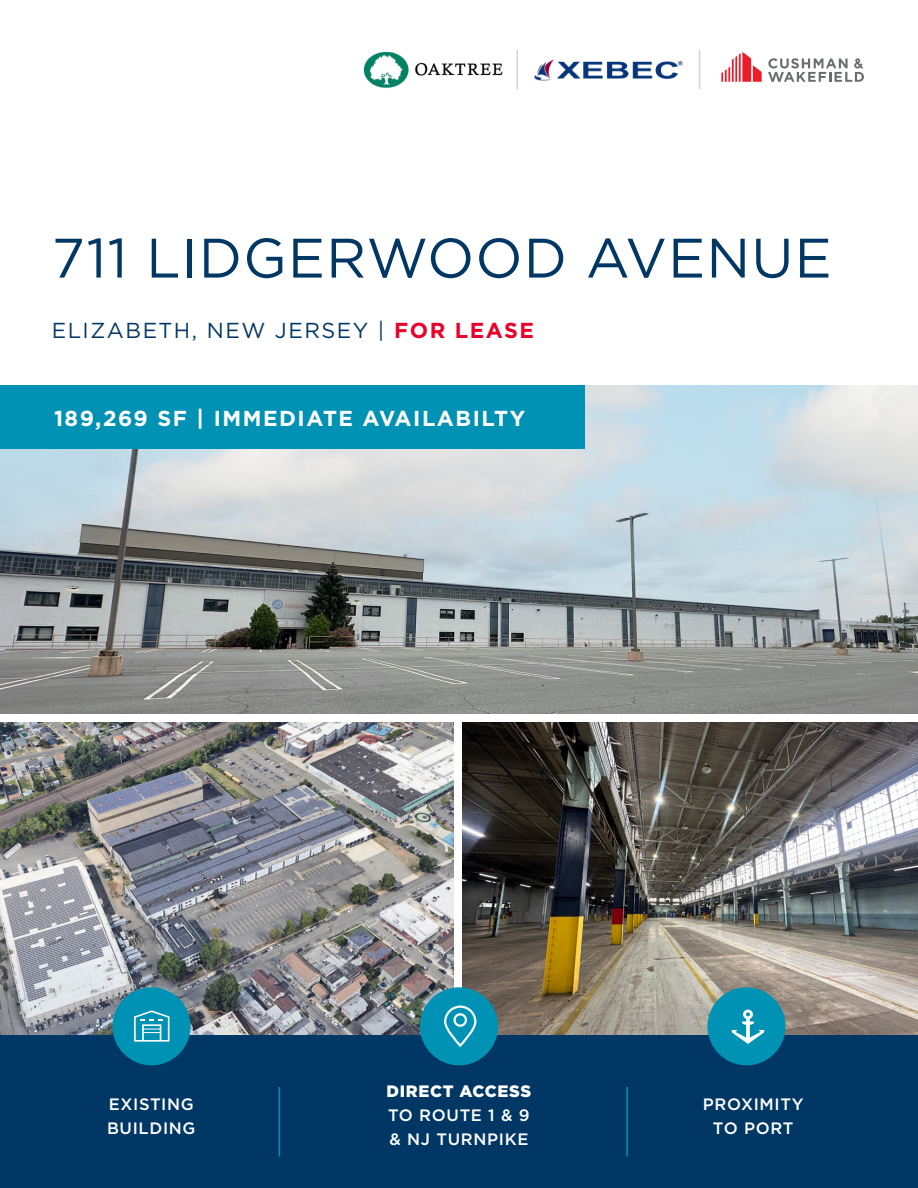
<style>
.page{position:relative;width:918px;height:1188px;background:#fff}
.page>*{position:absolute;margin:0;border:0;box-sizing:border-box;transform-origin:0 0}
.t1{font:55.5px "Gotham";letter-spacing:.02em;color:#003764}
.t2{font:700 21.6px "Gotham";letter-spacing:.07em;color:#fff}
.t3{font:21.6px "Gotham";letter-spacing:.07em;color:#003764}
.t4{font:500 16.5px/24px "Gotham";letter-spacing:.04em;color:#fff}
.t5{font:900 16.5px "Gotham";letter-spacing:.04em;color:#fff}
.s1{font-weight:700;color:#ea002a}
</style>
<div class="page">
<img style="left:462px;top:723px;width:456px;height:313px">
<img style="left:0;top:386px;width:918px;height:328px">
<img style="left:0;top:723px;width:454px;height:313px">
<div style="left:0;top:386px;width:584px;height:63px;background:#0092b4"></div>
<div style="left:0;top:1036px;width:918px;height:152px;background:#003764"></div>
<hr style="left:279px;top:1087px;width:1px;height:70px;background:#0092b4">
<hr style="left:626px;top:1087px;width:2px;height:70px;background:#0092b4">
<div style="left:420px;top:987px;width:78px;height:78px;background:#0092b4;border-radius:50%"></div>
<svg style="left:444px;top:1005px;width:33px;height:42px"></svg>
<div style="left:112px;top:987px;width:79px;height:78px;background:#0092b4;border-radius:50%"></div>
<div style="left:707px;top:987px;width:79px;height:78px;background:#0092b4;border-radius:50%"></div>
<svg style="left:134px;top:1010px;width:35px;height:32px"></svg>
<svg style="left:721px;top:52px;width:41px;height:30px"></svg>
<svg style="left:768px;top:58px;width:96px;height:24px"></svg>
<img style="left:535px;top:59px;width:147px;height:21px">
<img style="left:363px;top:51px;width:140px;height:37px">
<hr style="left:517px;top:50px;width:1px;height:39px;background:#d1d3d4">
<hr style="left:699px;top:50px;width:1px;height:39px;background:#d1d3d4">
<svg style="left:731px;top:1010px;width:34px;height:34px"></svg>
<h1 class="t1" style="left:52px;top:222px;width:781px">711 LIDGERWOOD AVENUE</h1>
<h2 class="t3" style="left:52px;top:317px;width:484px">ELIZABETH, NEW JERSEY | <span class="s1">FOR LEASE</span></h2>
<h2 class="t2" style="left:54px;top:404px;width:473px">189,269 SF | IMMEDIATE AVAILABILTY</h2>
<p class="t4" style="left:107px;top:1092px;width:90px">EXISTING<br>BUILDING</p>
<p class="t5" style="left:387px;top:1080px;width:146px">DIRECT ACCESS</p>
<p class="t4" style="left:388px;top:1103px;width:143px">TO ROUTE 1 &amp; 9 &amp; NJ TURNPIKE</p>
<p class="t4" style="left:703px;top:1092px;width:102px;text-align:center">PROXIMITY<br>TO PORT</p>
</div>
